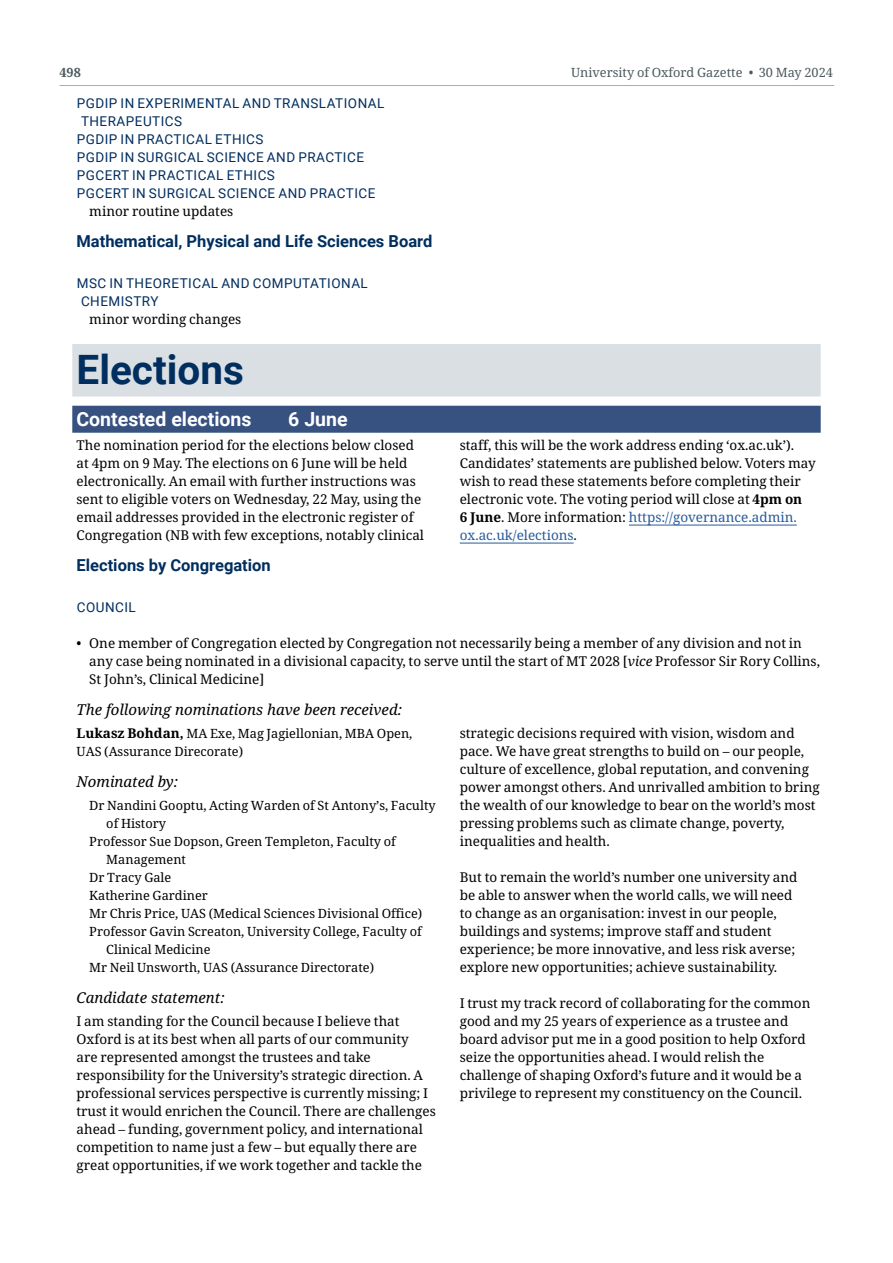
<style>
.page{position:relative;width:893px;height:1263px;background:#fff}
.page>*{position:absolute;margin:0;border:0;box-sizing:border-box;transform-origin:0 0}
.H1_Big_Head{font:700 40.5px "Roboto";color:#002e5f}
.H2_Subject_head{font:700 19.5px "Roboto";color:#fff}
.H3_Bold_Head{font:700 16.5px "Roboto";color:#002e5f}
.H3_Bold_Head_non-ToC{font:700 16.5px "Roboto";color:#002e5f}
.H5_head_italic_Text_of_Res_Explanatory_N{font:italic 15px "Noto Serif";color:#000}
.G_Body_text{font:13.5px/18px "Noto Serif";color:#000}
.G__Bullet{font:13.5px/18px "Noto Serif";color:#000}
.H4_Exam_regs_caps_head_no_space{font:13.5px/18px "Roboto";letter-spacing:.035em;color:#002e5f}
.G_Body_text_indent{font:13.5px "Noto Serif";color:#000}
.G_Body_text_indent_no_space{font:13.5px "Noto Serif";color:#000}
.H4_Caps_head_elections{font:13.5px "Roboto";letter-spacing:.035em;color:#002e5f}
.Election_nominators{font:12.75px/18px "Noto Serif";color:#000}
.Appts_-_sentences{font:12.75px/18px "Noto Serif";color:#000}
.t1{font:12.75px "Noto Serif";color:#4d595f}
.t2{font:700 12.75px "Noto Serif";color:#4d595f}
.s1{font-weight:700}
.s2{color:#275b9b}
.s3{font-style:italic}
.s4{font-weight:700;font-size:13.5px}
</style>
<div class="page">
<hr style="left:60px;top:85px;width:774px;height:1px;background:#a5afb5">
<div style="left:72px;top:344px;width:749px;height:53px;background:#dadfe3"></div>
<div style="left:72px;top:406px;width:749px;height:27px;background:#375281"></div>
<hr style="left:629px;top:525px;width:168px;height:1px;background:#275b9b">
<hr style="left:460px;top:543px;width:114px;height:1px;background:#275b9b">
<p class="t2" style="left:60px;top:64px;width:23px">498</p>
<p class="t1" style="left:571px;top:64px;width:263px">University of Oxford Gazette • 30 May 2024</p>
<h4 class="H4_Exam_regs_caps_head_no_space" style="left:81px;top:94px;width:305px;text-indent:-4px">PGDIP IN EXPERIMENTAL AND TRANSLATIONAL<br>THERAPEUTICS</h4>
<h4 class="H4_Exam_regs_caps_head_no_space" style="left:77px;top:130px;width:188px">PGDIP IN PRACTICAL ETHICS</h4>
<h4 class="H4_Exam_regs_caps_head_no_space" style="left:77px;top:148px;width:289px">PGDIP IN SURGICAL SCIENCE AND PRACTICE</h4>
<h4 class="H4_Exam_regs_caps_head_no_space" style="left:77px;top:166px;width:200px">PGCERT IN PRACTICAL ETHICS</h4>
<h4 class="H4_Exam_regs_caps_head_no_space" style="left:77px;top:184px;width:300px">PGCERT IN SURGICAL SCIENCE AND PRACTICE</h4>
<p class="G_Body_text_indent" style="left:89px;top:202px;width:146px">minor routine updates</p>
<h3 class="H3_Bold_Head" style="left:77px;top:229px;width:357px">Mathematical, Physical and Life Sciences Board</h3>
<h4 class="H4_Exam_regs_caps_head_no_space" style="left:81px;top:274px;width:288px;text-indent:-4px">MSC IN THEORETICAL AND COMPUTATIONAL<br>CHEMISTRY</h4>
<p class="G_Body_text_indent_no_space" style="left:89px;top:310px;width:154px">minor wording changes</p>
<h1 class="H1_Big_Head" style="left:77px;top:341px;width:169px">Elections</h1>
<h2 class="H2_Subject_head" style="left:77px;top:405px;width:176px">Contested elections</h2>
<h2 class="H2_Subject_head" style="left:288px;top:405px;width:61px">6 June</h2>
<p class="G_Body_text" style="left:77px;top:437px;width:349px">The nomination period for the elections below closed at 4pm on 9 May. The elections on 6 June will be held electronically. An email with further instructions was sent to eligible voters on Wednesday, 22 May, using the email addresses provided in the electronic register of Congregation (NB with few exceptions, notably clinical</p>
<p class="G_Body_text" style="left:460px;top:437px;width:358px">staff, this will be the work address ending ‘ox.ac.uk’).<br>Candidates’ statements are published below. Voters may wish to read these statements before completing their electronic vote. The voting period will close at <span class="s1">4pm on<br>6 June</span>. More information: <span class="s2">https://governance.admin. ox.ac.uk/elections</span>.</p>
<h3 class="H3_Bold_Head_non-ToC" style="left:77px;top:553px;width:196px">Elections by Congregation</h3>
<h4 class="H4_Caps_head_elections" style="left:77px;top:598px;width:61px">COUNCIL</h4>
<p class="G__Bullet" style="left:89px;top:635px;width:732px;text-indent:-13px">• One member of Congregation elected by Congregation not necessarily being a member of any division and not in any case being nominated in a divisional capacity, to serve until the start of MT 2028 [<span class="s3">vice</span> Professor Sir Rory Collins,<br>St John’s, Clinical Medicine]</p>
<h4 class="H5_head_italic_Text_of_Res_Explanatory_N" style="left:77px;top:699px;width:327px">The following nominations have been received:</h4>
<p class="Appts_-_sentences" style="left:77px;top:725px;width:337px"><span class="s4">Lukasz Bohdan,</span> MA Exe, Mag Jagiellonian, MBA Open,<br>UAS (Assurance Direcorate)</p>
<h4 class="H5_head_italic_Text_of_Res_Explanatory_N" style="left:77px;top:771px;width:103px">Nominated by:</h4>
<p class="Election_nominators" style="left:106px;top:797px;width:331px;text-indent:-17px">Dr Nandini Gooptu, Acting Warden of St Antony’s, Faculty of History</p>
<p class="Election_nominators" style="left:106px;top:833px;width:291px;text-indent:-17px">Professor Sue Dopson, Green Templeton, Faculty of<br>Management</p>
<p class="Election_nominators" style="left:89px;top:869px;width:84px">Dr Tracy Gale</p>
<p class="Election_nominators" style="left:89px;top:887px;width:120px">Katherine Gardiner</p>
<p class="Election_nominators" style="left:89px;top:905px;width:334px">Mr Chris Price, UAS (Medical Sciences Divisional Office)</p>
<p class="Election_nominators" style="left:106px;top:923px;width:317px;text-indent:-17px">Professor Gavin Screaton, University College, Faculty of<br>Clinical Medicine</p>
<p class="Election_nominators" style="left:89px;top:959px;width:286px">Mr Neil Unsworth, UAS (Assurance Directorate)</p>
<h4 class="H5_head_italic_Text_of_Res_Explanatory_N" style="left:77px;top:987px;width:150px">Candidate statement:</h4>
<p class="G_Body_text" style="left:77px;top:1013px;width:361px">I am standing for the Council because I believe that Oxford is at its best when all parts of our community<br>are represented amongst the trustees and take responsibility for the University’s strategic direction. A professional services perspective is currently missing; I trust it would enrichen the Council. There are challenges ahead – funding, government policy, and international competition to name just a few – but equally there are great opportunities, if we work together and tackle the</p>
<p class="G_Body_text" style="left:460px;top:725px;width:361px">strategic decisions required with vision, wisdom and pace. We have great strengths to build on – our people, culture of excellence, global reputation, and convening power amongst others. And unrivalled ambition to bring the wealth of our knowledge to bear on the world’s most pressing problems such as climate change, poverty, inequalities and health.</p>
<p class="G_Body_text" style="left:460px;top:868px;width:339px">But to remain the world’s number one university and be able to answer when the world calls, we will need to change as an organisation: invest in our people, buildings and systems; improve staff and student experience; be more innovative, and less risk averse; explore new opportunities; achieve sustainability.</p>
<p class="G_Body_text" style="left:460px;top:994px;width:352px">I trust my track record of collaborating for the common good and my 25 years of experience as a trustee and board advisor put me in a good position to help Oxford seize the opportunities ahead. I would relish the challenge of shaping Oxford’s future and it would be a privilege to represent my constituency on the Council.</p>
</div>
